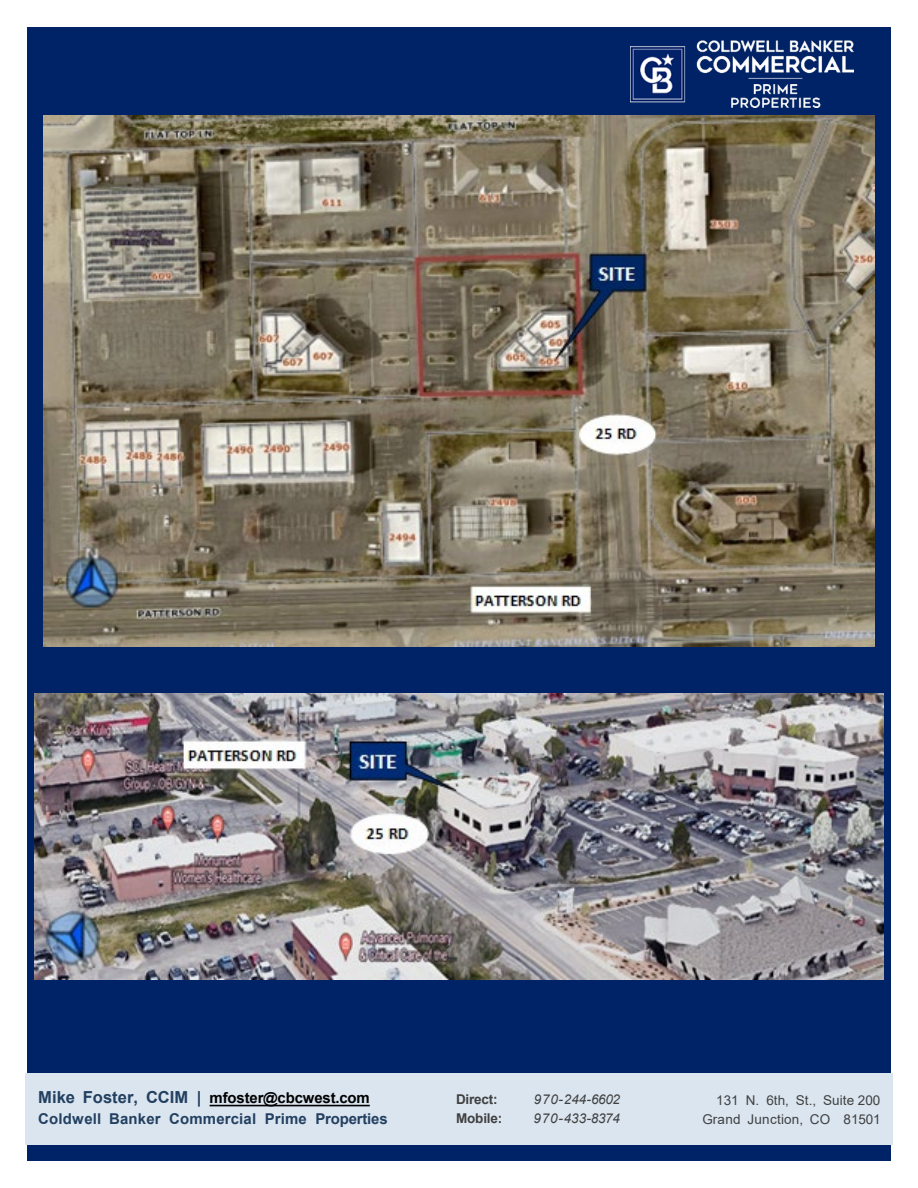
<style>
.page{position:relative;width:918px;height:1188px;background:#fff}
.page>*{position:absolute;margin:0;border:0;box-sizing:border-box;transform-origin:0 0}
.t1{font:700 15px "Arial";letter-spacing:.01em;color:#234060}
.t2{font:700 15px "Arial";letter-spacing:-.01em;color:#000}
.t3{font:13.5px "Arial";letter-spacing:.005em;color:#404040}
.t4{font:italic 13.5px "Arial";letter-spacing:.005em;color:#404040}
.t5{font:700 13.5px "Arial";letter-spacing:-.01em;color:#404040}
.s1{font-size:16.5px;color:#234060}
</style>
<div class="page">
<div style="left:27px;top:27px;width:864px;height:1134px;background:#002368"></div>
<img style="left:44px;top:115px;width:830px;height:531px">
<img style="left:35px;top:693px;width:848px;height:287px">
<div style="left:26px;top:1073px;width:866px;height:72px;background:#dae5f0"></div>
<svg style="left:210px;top:1105px;width:160px;height:1px"></svg>
<img style="left:630px;top:40px;width:224px;height:67px">
<p class="t2" style="left:38px;top:1087px;width:333px"><span class="s1">Mike Foster, CCIM |</span> mfoster@cbcwest.com</p>
<p class="t5" style="left:456px;top:1090px;width:43px">Direct:</p>
<p class="t4" style="left:534px;top:1090px;width:88px">970-244-6602</p>
<p class="t3" style="left:716px;top:1091px;width:166px">131 N. 6th, St., Suite 200</p>
<p class="t1" style="left:38px;top:1108px;width:351px">Coldwell Banker Commercial Prime Properties</p>
<p class="t5" style="left:456px;top:1109px;width:48px">Mobile:</p>
<p class="t4" style="left:534px;top:1110px;width:88px">970-433-8374</p>
<p class="t3" style="left:702px;top:1110px;width:180px">Grand Junction, CO 81501</p>
</div>
